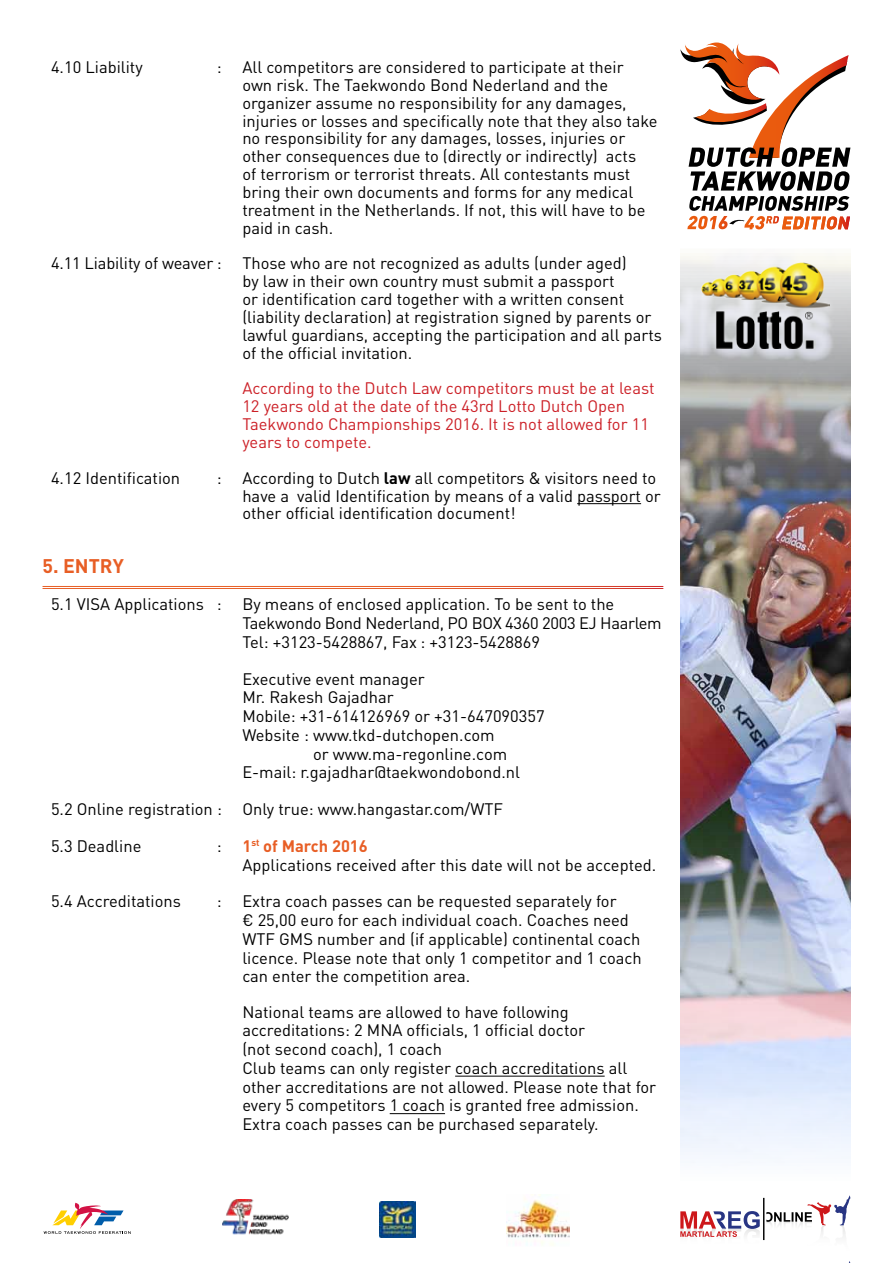
<style>
.page{position:relative;width:893px;height:1263px;background:#fff}
.page>*{position:absolute;margin:0;border:0;box-sizing:border-box;transform-origin:0 0}
.t1{font:700 19.5px "DIN Pro";color:#e85e25}
.t2{font:16.5px/17.9px "DIN Pro";color:#000}
.t3{font:16.5px/17.9px "DIN Pro";color:#cc2027}
.s1{font-weight:700}
.s2{font-weight:700;color:#e85e25}
</style>
<div class="page">
<svg style="left:680px;top:43px;width:170px;height:186px"></svg>
<svg style="left:766px;top:1195px;width:84px;height:42px"></svg>
<hr style="left:763px;top:1198px;width:1px;height:42px;background:#000">
<svg style="left:680px;top:1211px;width:80px;height:26px"></svg>
<img style="left:507px;top:1194px;width:63px;height:51px">
<svg style="left:44px;top:1203px;width:87px;height:31px"></svg>
<img style="left:222px;top:1199px;width:66px;height:36px">
<img style="left:380px;top:1201px;width:35px;height:36px">
<img style="left:680px;top:256px;width:170px;height:907px">
<img style="left:702px;top:263px;width:127px;height:86px">
<hr style="left:577px;top:503px;width:64px;height:1px;background:#000">
<hr style="left:455px;top:1076px;width:150px;height:1px;background:#000">
<hr style="left:390px;top:1113px;width:55px;height:1px;background:#000">
<p class="t2" style="left:51px;top:57px;width:93px">4.10 Liability</p>
<p class="t2" style="left:242px;top:57px;width:417px;text-indent:-26px">: All competitors are considered to participate at their<br>own risk. The Taekwondo Bond Nederland and the organizer assume no responsibility for any damages, injuries or losses and specifically note that they also take no responsibility for any damages, losses, injuries or other consequences due to (directly or indirectly) acts<br>of terrorism or terrorist threats. All contestants must bring their own documents and forms for any medical treatment in the Netherlands. If not, this will have to be paid in cash.</p>
<p class="t2" style="left:242px;top:254px;width:421px;text-indent:-191px">4.11 Liability of weaver : Those who are not recognized as adults (under aged)<br>by law in their own country must submit a passport<br>or identification card together with a written consent (liability declaration) at registration signed by parents or lawful guardians, accepting the participation and all parts of the official invitation.</p>
<p class="t3" style="left:242px;top:379px;width:414px">According to the Dutch Law competitors must be at least 12 years old at the date of the 43rd Lotto Dutch Open Taekwondo Championships 2016. It is not allowed for 11 years to compete.</p>
<p class="t2" style="left:51px;top:468px;width:131px">4.12 Identification</p>
<p class="t2" style="left:242px;top:468px;width:420px;text-indent:-26px">: According to Dutch <span class="s1">law</span> all competitors &amp; visitors need to have a valid Identification by means of a valid passport or other official identification document!</p>
<p class="t1" style="left:43px;top:552px;width:83px">5. ENTRY</p>
<p class="t2" style="left:242px;top:594px;width:421px;line-height:18.8px;text-indent:-191px">5.1 VISA Applications : By means of enclosed application. To be sent to the<br>Taekwondo Bond Nederland, PO BOX 4360 2003 EJ Haarlem<br>Tel: +3123-5428867, Fax : +3123-5428869</p>
<p class="t2" style="left:242px;top:669px;width:184px">Executive event manager</p>
<p class="t2" style="left:242px;top:688px;width:153px">Mr. Rakesh Gajadhar</p>
<p class="t2" style="left:242px;top:706px;width:304px">Mobile: +31-614126969 or +31-647090357</p>
<p class="t2" style="left:242px;top:725px;width:254px">Website : www.tkd-dutchopen.com</p>
<p class="t2" style="left:313px;top:744px;width:196px">or www.ma-regonline.com</p>
<p class="t2" style="left:242px;top:763px;width:279px">E-mail: r.gajadhar@taekwondobond.nl</p>
<p class="t2" style="left:51px;top:799px;width:454px">5.2 Online registration : Only true: www.hangastar.com/WTF</p>
<p class="t2" style="left:51px;top:836px;width:92px">5.3 Deadline</p>
<p class="t2" style="left:242px;top:836px;width:415px;line-height:18.8px;text-indent:-26px">: <span class="s2">1</span><sup>st</sup> <span class="s2">of March 2016<br></span>Applications received after this date will not be accepted.</p>
<p class="t2" style="left:51px;top:892px;width:131px">5.4 Accreditations</p>
<p class="t2" style="left:242px;top:891px;width:401px;line-height:18.8px;text-indent:-26px">: Extra coach passes can be requested separately for<br>€ 25,00 euro for each individual coach. Coaches need WTF GMS number and (if applicable) continental coach licence. Please note that only 1 competitor and 1 coach can enter the competition area.</p>
<p class="t2" style="left:242px;top:1001px;width:415px;line-height:18.8px">National teams are allowed to have following accreditations: 2 MNA officials, 1 official doctor<br>(not second coach), 1 coach<br>Club teams can only register coach accreditations all other accreditations are not allowed. Please note that for every 5 competitors 1 coach is granted free admission.<br>Extra coach passes can be purchased separately.</p>
</div>
